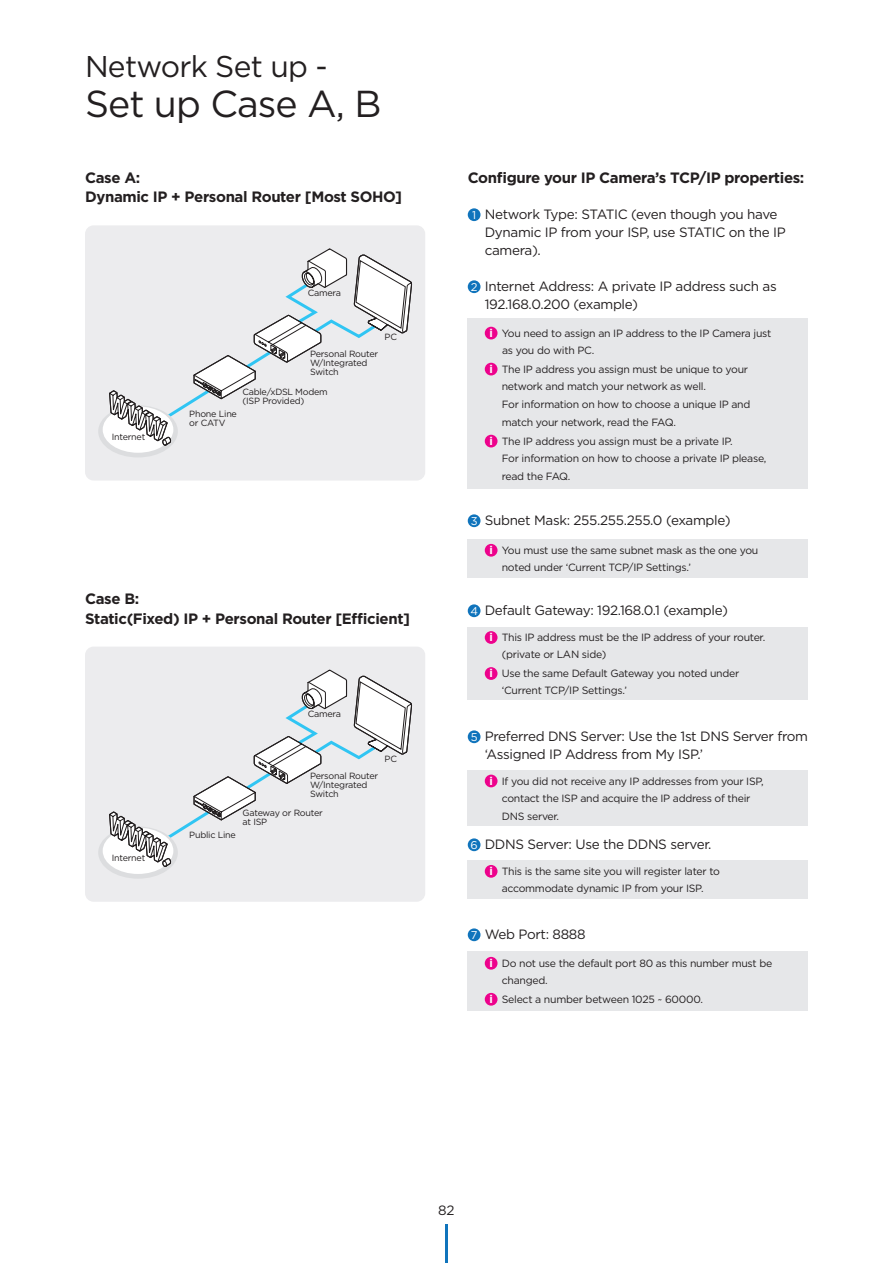
<style>
.page{position:relative;width:893px;height:1263px;background:#fff}
.page>*{position:absolute;margin:0;border:0;box-sizing:border-box;transform-origin:0 0}
.t1{font:37.5px "Gotham";letter-spacing:-.025em;color:#231f20}
.t2{font:30px "Gotham";letter-spacing:-.025em;color:#231f20}
.t3{font:700 15px "Gotham";letter-spacing:-.025em;color:#231f20}
.t4{font:13.5px/18px "Gotham";letter-spacing:-.025em;color:#231f20}
.t5{font:700 11.25px "Gotham";color:#fff}
.t6{font:11.25px "Gotham";color:#fff}
.t7{font:10.5px/16.8px "Gotham";letter-spacing:-.025em;color:#231f20}
.t8{font:9px/9px "Gotham";letter-spacing:-.025em;color:#231f20}
</style>
<div class="page">
<div style="left:468px;top:208px;width:12px;height:13px;background:#1074bc;border-radius:50%"></div>
<div style="left:468px;top:280px;width:12px;height:13px;background:#1074bc;border-radius:50%"></div>
<div style="left:468px;top:514px;width:12px;height:13px;background:#1074bc;border-radius:50%"></div>
<div style="left:468px;top:604px;width:12px;height:13px;background:#1074bc;border-radius:50%"></div>
<div style="left:468px;top:730px;width:12px;height:13px;background:#1074bc;border-radius:50%"></div>
<div style="left:468px;top:838px;width:12px;height:13px;background:#1074bc;border-radius:50%"></div>
<div style="left:468px;top:928px;width:12px;height:13px;background:#1074bc;border-radius:50%"></div>
<div style="left:468px;top:319px;width:340px;height:170px;background:#e6e7e9"></div>
<div style="left:485px;top:327px;width:12px;height:12px;background:#ed028c;border-radius:50%"></div>
<div style="left:485px;top:363px;width:12px;height:12px;background:#ed028c;border-radius:50%"></div>
<div style="left:485px;top:435px;width:12px;height:12px;background:#ed028c;border-radius:50%"></div>
<div style="left:468px;top:539px;width:340px;height:38px;background:#e6e7e9"></div>
<div style="left:485px;top:544px;width:12px;height:13px;background:#ed028c;border-radius:50%"></div>
<div style="left:468px;top:770px;width:340px;height:55px;background:#e6e7e9"></div>
<div style="left:485px;top:775px;width:12px;height:12px;background:#ed028c;border-radius:50%"></div>
<div style="left:468px;top:951px;width:340px;height:60px;background:#e6e7e9"></div>
<div style="left:485px;top:957px;width:12px;height:13px;background:#ed028c;border-radius:50%"></div>
<div style="left:485px;top:993px;width:12px;height:13px;background:#ed028c;border-radius:50%"></div>
<div style="left:468px;top:860px;width:340px;height:38px;background:#e6e7e9"></div>
<div style="left:485px;top:865px;width:12px;height:13px;background:#ed028c;border-radius:50%"></div>
<div style="left:468px;top:627px;width:340px;height:72px;background:#e6e7e9"></div>
<div style="left:485px;top:631px;width:12px;height:13px;background:#ed028c;border-radius:50%"></div>
<div style="left:485px;top:667px;width:12px;height:13px;background:#ed028c;border-radius:50%"></div>
<div style="left:85px;top:225px;width:340px;height:255px;background:#ececee;border-radius:9px"></div>
<div style="left:98px;top:405px;width:80px;height:52px;background:#dcdddf;border-radius:50%"></div>
<div style="left:103px;top:406px;width:70px;height:47px;background:#fff;border-radius:50%"></div>
<svg style="left:108px;top:248px;width:305px;height:209px"></svg>
<div style="left:85px;top:647px;width:340px;height:255px;background:#ececee;border-radius:9px"></div>
<div style="left:98px;top:826px;width:80px;height:53px;background:#dcdddf;border-radius:50%"></div>
<div style="left:103px;top:828px;width:70px;height:46px;background:#fff;border-radius:50%"></div>
<svg style="left:108px;top:669px;width:305px;height:210px"></svg>
<hr style="left:445px;top:1225px;width:3px;height:38px;background:#1074bc">
<p class="t2" style="left:85px;top:47px;width:244px">Network Set up -</p>
<p class="t1" style="left:85px;top:80px;width:298px">Set up Case A, B</p>
<p class="t3" style="left:85px;top:168px;width:57px">Case A:</p>
<p class="t3" style="left:85px;top:187px;width:319px">Dynamic IP + Personal Router [Most SOHO]</p>
<p class="t8" style="left:308px;top:288px;width:35px">Camera</p>
<p class="t8" style="left:385px;top:332px;width:14px">PC</p>
<p class="t8" style="left:310px;top:349px;width:70px">Personal Router</p>
<p class="t8" style="left:310px;top:358px;width:59px">W/Integrated<br>Switch</p>
<p class="t8" style="left:243px;top:387px;width:87px">Cable/xDSL Modem (ISP Provided)</p>
<p class="t8" style="left:112px;top:432px;width:35px">Internet</p>
<p class="t8" style="left:189px;top:409px;width:49px">Phone Line</p>
<p class="t8" style="left:189px;top:418px;width:38px">or CATV</p>
<p class="t3" style="left:85px;top:589px;width:56px">Case B:</p>
<p class="t3" style="left:85px;top:608px;width:327px">Static(Fixed) IP + Personal Router [Efficient]</p>
<p class="t8" style="left:308px;top:710px;width:35px">Camera</p>
<p class="t8" style="left:385px;top:754px;width:14px">PC</p>
<p class="t8" style="left:310px;top:771px;width:70px">Personal Router</p>
<p class="t8" style="left:310px;top:780px;width:59px">W/Integrated<br>Switch</p>
<p class="t8" style="left:243px;top:808px;width:82px">Gateway or Router</p>
<p class="t8" style="left:243px;top:817px;width:26px">at ISP</p>
<p class="t8" style="left:112px;top:853px;width:35px">Internet</p>
<p class="t8" style="left:189px;top:830px;width:48px">Public Line</p>
<p class="t3" style="left:468px;top:168px;width:338px">Configure your IP Camera’s TCP/IP properties:</p>
<p class="t6" style="left:472px;top:207px;width:6px">1</p>
<p class="t4" style="left:485px;top:205px;width:303px">Network Type: STATIC (even though you have<br>Dynamic IP from your ISP, use STATIC on the IP camera).</p>
<p class="t6" style="left:471px;top:279px;width:8px">2</p>
<p class="t4" style="left:485px;top:277px;width:294px">Internet Address: A private IP address such as<br>192.168.0.200 (example)</p>
<p class="t5" style="left:489px;top:326px;width:5px">i</p>
<p class="t7" style="left:502px;top:324px;width:271px">You need to assign an IP address to the IP Camera just as you do with PC.</p>
<p class="t5" style="left:489px;top:362px;width:5px">i</p>
<p class="t7" style="left:502px;top:360px;width:248px">The IP address you assign must be unique to your</p>
<p class="t7" style="left:502px;top:377px;width:206px">network and match your network as well.</p>
<p class="t7" style="left:502px;top:395px;width:250px">For information on how to choose a unique IP and</p>
<p class="t7" style="left:502px;top:413px;width:176px">match your network, read the FAQ.</p>
<p class="t5" style="left:489px;top:434px;width:5px">i</p>
<p class="t7" style="left:502px;top:432px;width:232px">The IP address you assign must be a private IP.</p>
<p class="t7" style="left:502px;top:449px;width:266px">For information on how to choose a private IP please,</p>
<p class="t7" style="left:502px;top:467px;width:70px">read the FAQ.</p>
<p class="t6" style="left:471px;top:513px;width:8px">3</p>
<p class="t4" style="left:485px;top:511px;width:247px">Subnet Mask: 255.255.255.0 (example)</p>
<p class="t5" style="left:489px;top:543px;width:5px">i</p>
<p class="t7" style="left:502px;top:542px;width:258px">You must use the same subnet mask as the one you</p>
<p class="t7" style="left:502px;top:558px;width:191px">noted under ‘Current TCP/IP Settings.’</p>
<p class="t6" style="left:470px;top:603px;width:9px">4</p>
<p class="t4" style="left:485px;top:601px;width:245px">Default Gateway: 192.168.0.1 (example)</p>
<p class="t5" style="left:489px;top:630px;width:5px">i</p>
<p class="t7" style="left:502px;top:629px;width:265px">This IP address must be the IP address of your router.</p>
<p class="t7" style="left:502px;top:646px;width:106px">(private or LAN side)</p>
<p class="t5" style="left:489px;top:666px;width:5px">i</p>
<p class="t7" style="left:502px;top:665px;width:239px">Use the same Default Gateway you noted under</p>
<p class="t7" style="left:502px;top:682px;width:127px">‘Current TCP/IP Settings.’</p>
<p class="t6" style="left:471px;top:729px;width:8px">5</p>
<p class="t4" style="left:485px;top:727px;width:325px">Preferred DNS Server: Use the 1st DNS Server from ‘Assigned IP Address from My ISP.’</p>
<p class="t5" style="left:489px;top:773px;width:5px">i</p>
<p class="t7" style="left:502px;top:772px;width:264px">If you did not receive any IP addresses from your ISP,</p>
<p class="t7" style="left:502px;top:789px;width:250px">contact the ISP and acquire the IP address of their</p>
<p class="t7" style="left:502px;top:807px;width:59px">DNS server.</p>
<p class="t6" style="left:470px;top:837px;width:9px">6</p>
<p class="t4" style="left:485px;top:835px;width:228px">DDNS Server: Use the DDNS server.</p>
<p class="t5" style="left:489px;top:864px;width:5px">i</p>
<p class="t7" style="left:502px;top:863px;width:220px">This is the same site you will register later to</p>
<p class="t7" style="left:502px;top:879px;width:203px">accommodate dynamic IP from your ISP.</p>
<p class="t6" style="left:471px;top:927px;width:8px">7</p>
<p class="t4" style="left:485px;top:925px;width:102px">Web Port: 8888</p>
<p class="t5" style="left:489px;top:956px;width:5px">i</p>
<p class="t7" style="left:502px;top:954px;width:272px">Do not use the default port 80 as this number must be</p>
<p class="t7" style="left:502px;top:971px;width:47px">changed.</p>
<p class="t5" style="left:489px;top:992px;width:5px">i</p>
<p class="t7" style="left:502px;top:990px;width:203px">Select a number between 1025 ~ 60000.</p>
<p class="t4" style="left:438px;top:1201px;width:18px">82</p>
</div>
